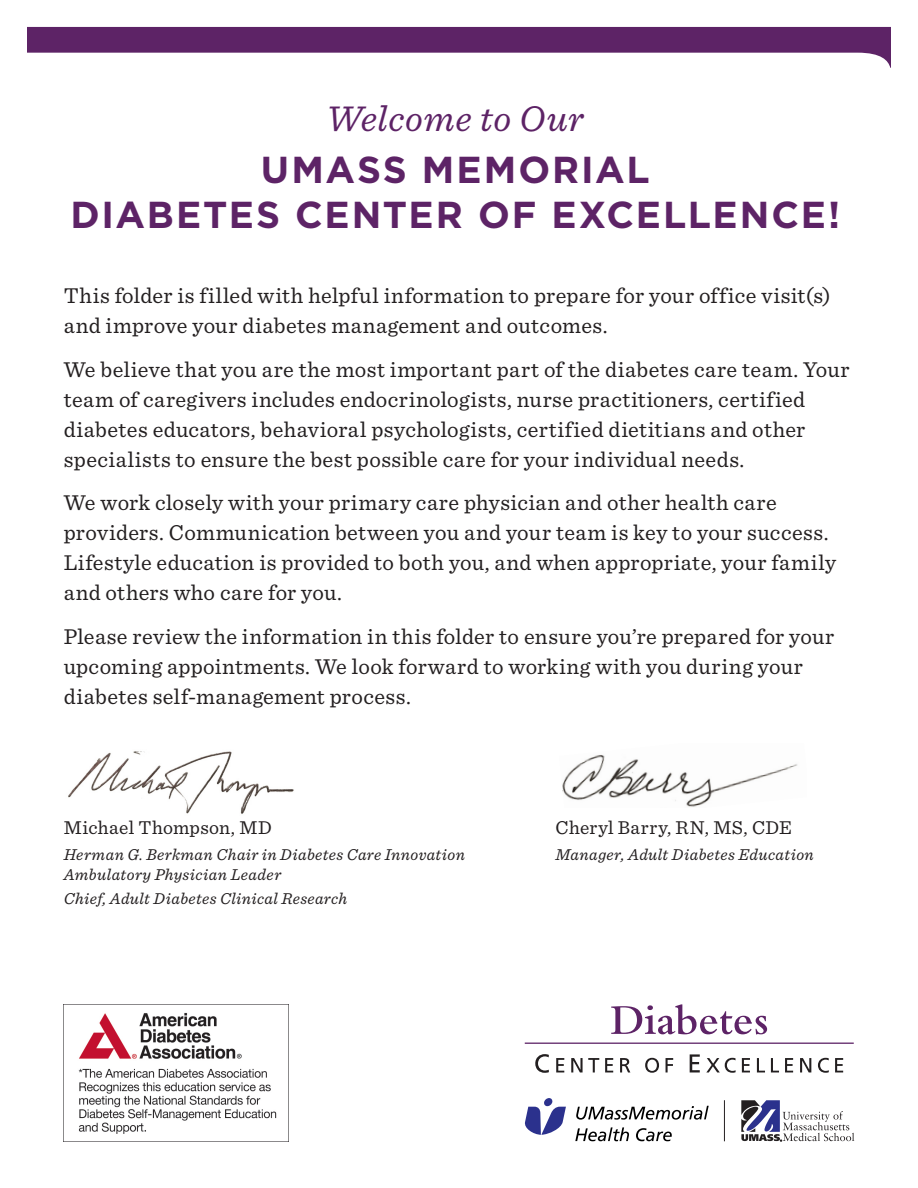
<style>
.page{position:relative;width:918px;height:1188px;background:#fff}
.page>*{position:absolute;margin:0;border:0;box-sizing:border-box;transform-origin:0 0}
.t1{font:700 37.5px/45px "Gotham";letter-spacing:.05em;color:#5d2366;text-align:center}
.t2{font:italic 37.5px "Sentinel";letter-spacing:.015em;color:#5d2366}
.t3{font:22.5px/30px "Sentinel";letter-spacing:.015em;color:#231f20}
.t4{font:19.5px "Sentinel";letter-spacing:.02em;color:#231f20}
.t5{font:italic 16.5px "Sentinel";letter-spacing:.025em;color:#231f20}
</style>
<div class="page">
<svg style="left:27px;top:27px;width:864px;height:41px"></svg>
<svg style="left:535px;top:1054px;width:14px;height:19px"></svg>
<svg style="left:556px;top:1058px;width:8px;height:14px"></svg>
<svg style="left:571px;top:1058px;width:28px;height:14px"></svg>
<svg style="left:605px;top:1058px;width:8px;height:14px"></svg>
<svg style="left:620px;top:1058px;width:10px;height:14px"></svg>
<svg style="left:645px;top:1058px;width:14px;height:15px"></svg>
<svg style="left:666px;top:1058px;width:7px;height:14px"></svg>
<svg style="left:690px;top:1054px;width:10px;height:18px"></svg>
<svg style="left:706px;top:1058px;width:30px;height:15px"></svg>
<svg style="left:742px;top:1058px;width:8px;height:14px"></svg>
<svg style="left:757px;top:1058px;width:8px;height:14px"></svg>
<svg style="left:771px;top:1058px;width:8px;height:14px"></svg>
<svg style="left:785px;top:1058px;width:8px;height:14px"></svg>
<svg style="left:800px;top:1058px;width:11px;height:14px"></svg>
<svg style="left:818px;top:1058px;width:11px;height:15px"></svg>
<svg style="left:835px;top:1058px;width:8px;height:14px"></svg>
<svg style="left:611px;top:1004px;width:156px;height:30px"></svg>
<hr style="left:525px;top:1043px;width:329px;height:1px;background:#5d2366">
<svg style="left:741px;top:1100px;width:113px;height:41px"></svg>
<hr style="left:724px;top:1100px;width:1px;height:41px;background:#231f20">
<svg style="left:576px;top:1106px;width:133px;height:14px"></svg>
<svg style="left:575px;top:1127px;width:54px;height:14px"></svg>
<svg style="left:636px;top:1128px;width:36px;height:13px"></svg>
<svg style="left:525px;top:1098px;width:41px;height:37px"></svg>
<img style="left:64px;top:1004px;width:224px;height:130px">
<img style="left:562px;top:755px;width:236px;height:52px">
<img style="left:68px;top:751px;width:226px;height:63px">
<p class="t2" style="left:326px;top:91px;width:259px">Welcome to Our</p>
<p class="t1" style="left:70px;top:147px;width:771px">UMASS MEMORIAL<br>DIABETES CENTER OF EXCELLENCE!</p>
<p class="t3" style="left:64px;top:279px;width:768px">This folder is filled with helpful information to prepare for your office visit(s) and improve your diabetes management and outcomes.</p>
<p class="t3" style="left:64px;top:353px;width:788px">We believe that you are the most important part of the diabetes care team. Your team of caregivers includes endocrinologists, nurse practitioners, certified diabetes educators, behavioral psychologists, certified dietitians and other specialists to ensure the best possible care for your individual needs.</p>
<p class="t3" style="left:64px;top:486px;width:774px">We work closely with your primary care physician and other health care providers. Communication between you and your team is key to your success.<br>Lifestyle education is provided to both you, and when appropriate, your family and others who care for you.</p>
<p class="t3" style="left:64px;top:620px;width:772px">Please review the information in this folder to ensure you’re prepared for your upcoming appointments. We look forward to working with you during your diabetes self-management process.</p>
<p class="t4" style="left:64px;top:813px;width:210px">Michael Thompson, MD</p>
<p class="t5" style="left:64px;top:843px;width:403px">Herman G. Berkman Chair in Diabetes Care Innovation</p>
<p class="t5" style="left:64px;top:862px;width:219px">Ambulatory Physician Leader</p>
<p class="t5" style="left:64px;top:886px;width:285px">Chief, Adult Diabetes Clinical Research</p>
<p class="t4" style="left:555px;top:813px;width:238px">Cheryl Barry, RN, MS, CDE</p>
<p class="t5" style="left:555px;top:843px;width:260px">Manager, Adult Diabetes Education</p>
</div>
